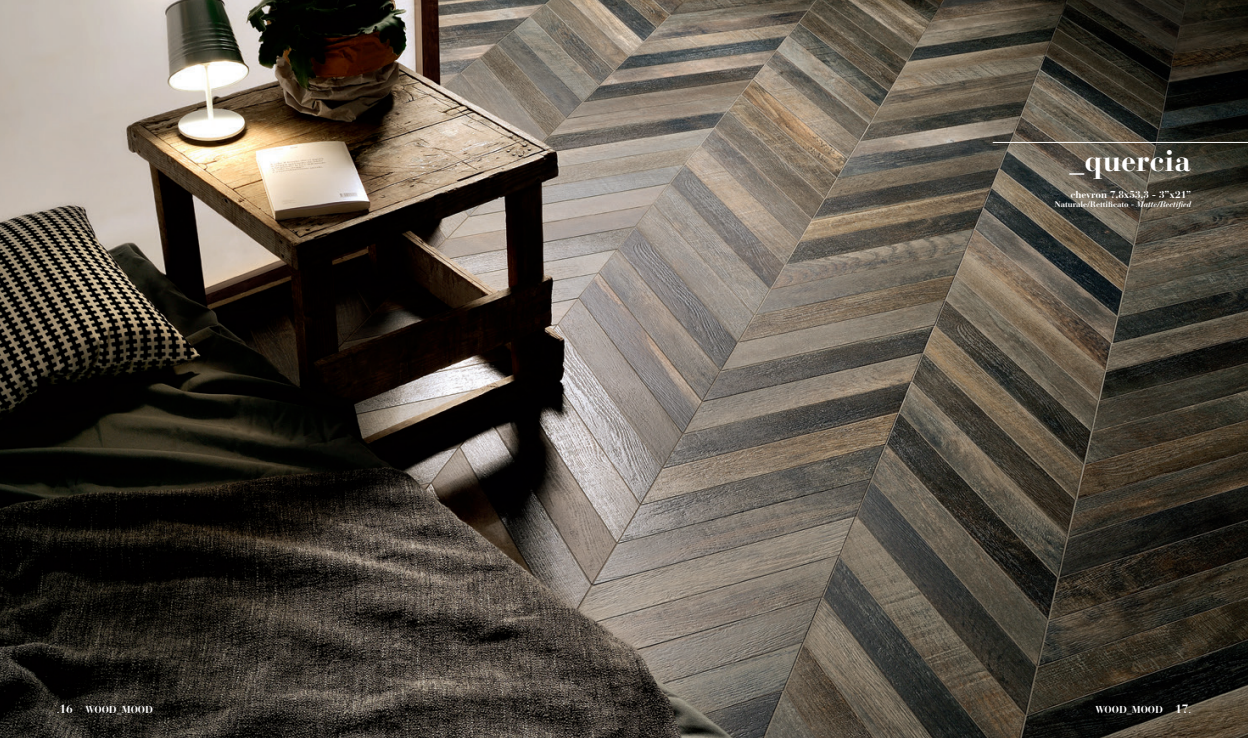
<style>
.page{position:relative;width:1248px;height:738px;background:#fff}
.page>*{position:absolute;margin:0;border:0;box-sizing:border-box;transform-origin:0 0}
.t1{font:700 30px "Bauer Bodoni Std";color:#fff}
.t2{font:700 10px "Bauer Bodoni Std";color:#fff}
.t3{font:700 8px "Bauer Bodoni Std";color:#fff}
.s1{font-style:italic}
.s2{font-family:"Minion Pro";font-weight:400;font-size:12px}
.s3{font-size:12px}
</style>
<div class="page">
<img style="left:0;top:0;width:1247px;height:737px">
<hr style="left:992px;top:142px;width:255px;height:1px;background:#fff">
<p class="t1" style="left:1069px;top:142px;width:123px">_quercia</p>
<p class="t2" style="left:1070px;top:188px;width:122px">chevron 7,8x53,3 - 3”x21”</p>
<p class="t3" style="left:1054px;top:199px;width:138px">Naturale/Rettificato - <span class="s1">Matte/Rectified</span></p>
<p class="t2" style="left:57px;top:702px;width:98px"><span class="s2">.</span><span class="s3">16</span> WOOD_MOOD</p>
<p class="t2" style="left:1094px;top:702px;width:98px">WOOD_MOOD <span class="s3">17</span><span class="s2">.</span></p>
</div>
